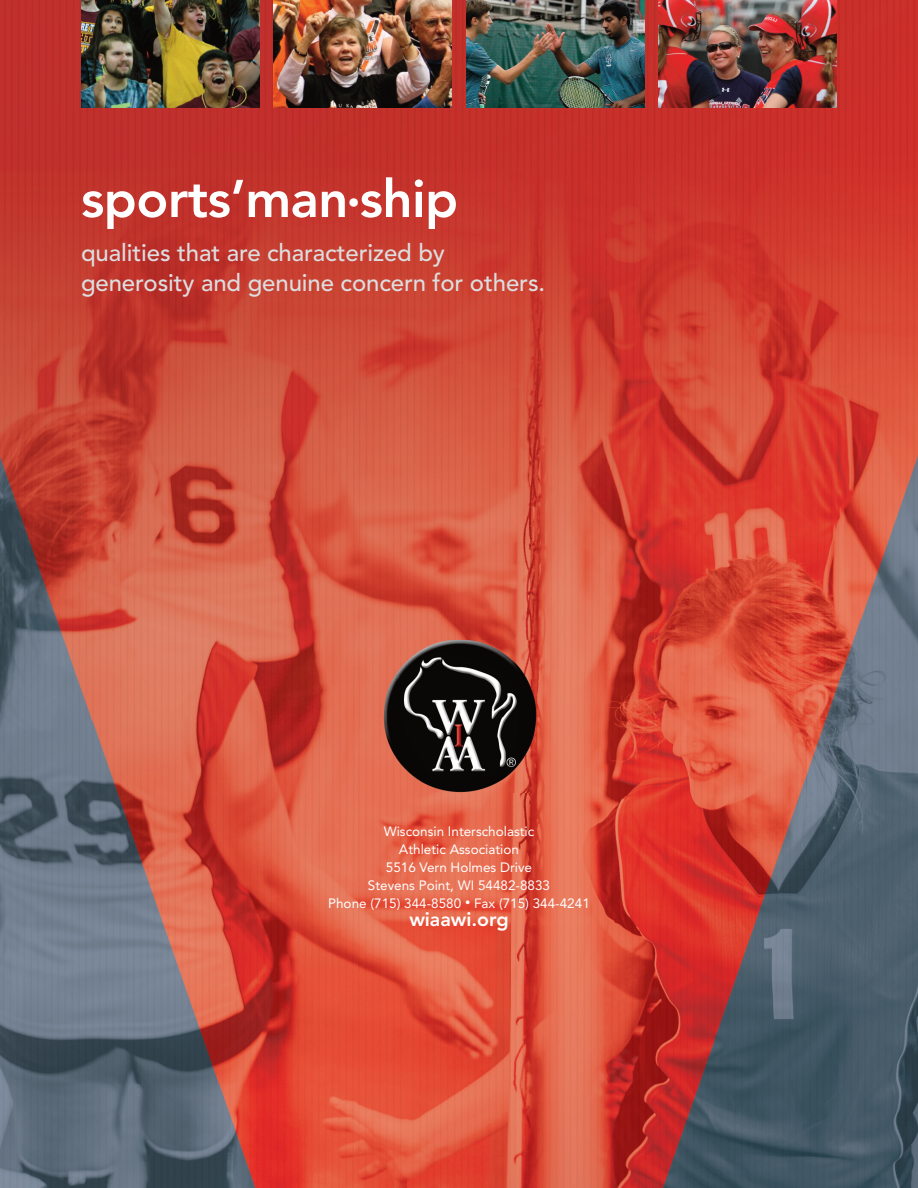
<style>
.page{position:relative;width:918px;height:1188px;background:#fff}
.page>*{position:absolute;margin:0;border:0;box-sizing:border-box;transform-origin:0 0}
.t1{font:800 52.5px "Avenir";letter-spacing:-.01em;color:#fff}
.t2{font:500 24px/30px "Avenir";letter-spacing:-.005em;color:#dcdddf}
.t3{font:800 19.5px "Avenir";color:#fff}
.t4{font:13.5px/18px "Avenir";color:#fff;text-align:center}
.s1{font-size:24px}
.s2{font-size:10.5px}
</style>
<div class="page">
<img style="left:0;top:0;width:714px;height:361px">
<img style="left:714px;top:0;width:204px;height:1188px">
<img style="left:0;top:361px;width:357px;height:827px">
<img style="left:357px;top:361px;width:358px;height:310px">
<img style="left:357px;top:671px;width:51px;height:517px">
<img style="left:511px;top:671px;width:204px;height:517px">
<img style="left:408px;top:793px;width:103px;height:395px">
<img style="left:384px;top:640px;width:152px;height:153px">
<img style="left:81px;top:0;width:178px;height:108px">
<img style="left:274px;top:0;width:178px;height:108px">
<img style="left:466px;top:0;width:178px;height:108px">
<img style="left:659px;top:0;width:178px;height:108px">
<h1 class="t1" style="left:81px;top:168px;width:379px">sports’man<span class="s1">•</span>ship</h1>
<h2 class="t2" style="left:81px;top:238px;width:466px">qualities that are characterized by generosity and genuine concern for others.</h2>
<p class="t4" style="left:328px;top:822px;width:263px">Wisconsin Interscholastic<br>Athletic Association<br>5516 Vern Holmes Drive<br>Stevens Point, WI 54482-8833<br>Phone (715) 344-8580 <span class="s2">•</span> Fax (715) 344-4241</p>
<h3 class="t3" style="left:409px;top:907px;width:101px">wiaawi.org</h3>
</div>
